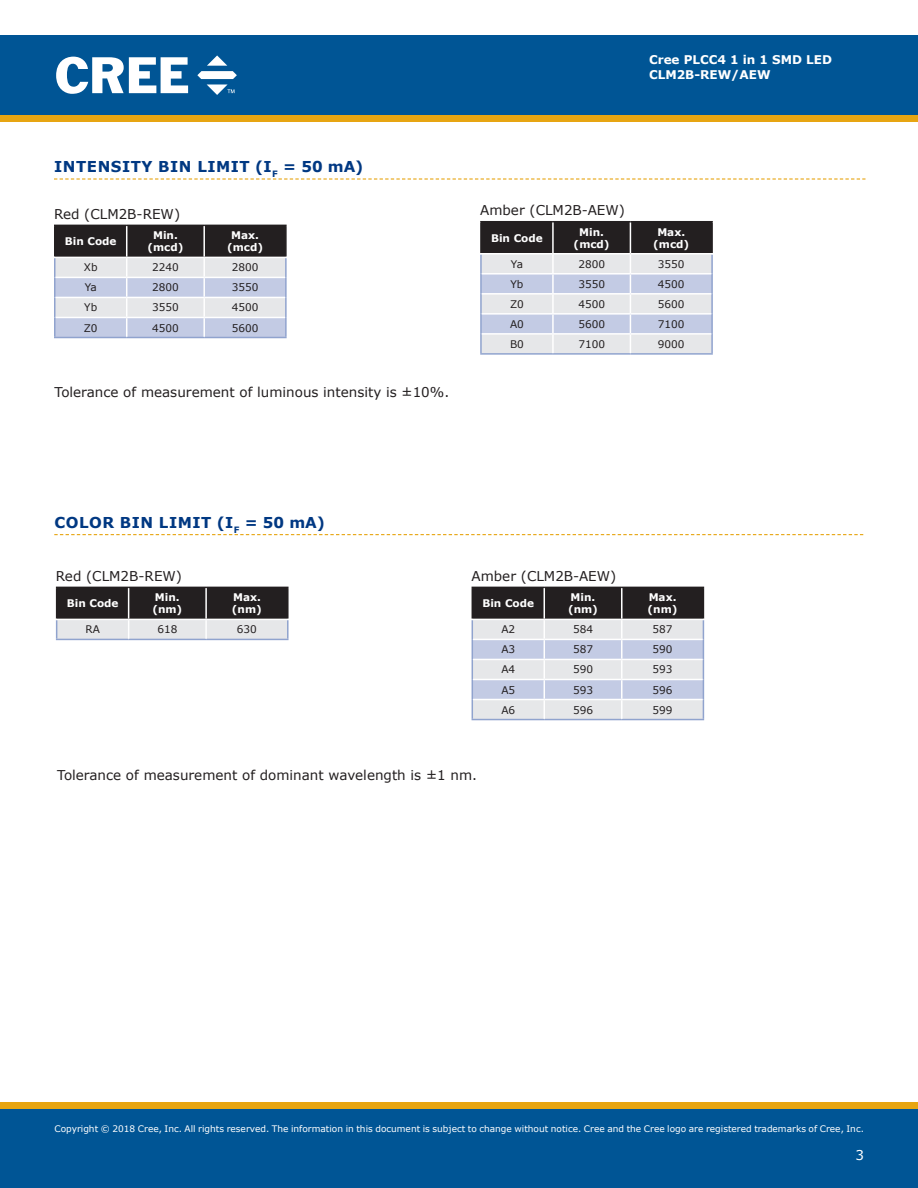
<style>
.page{position:relative;width:918px;height:1188px;background:#fff}
.page>*{position:absolute;margin:0;border:0;box-sizing:border-box;transform-origin:0 0}
.t1{font:700 15px "Verdana";letter-spacing:.035em;color:#003882}
.t2{font:13.5px "Verdana";color:#231f20}
.t3{font:13.5px "Verdana";color:#fff}
.t4{font:700 12px/15px "Verdana";color:#fff}
.t5{font:10.5px "Verdana";color:#231f20}
.t6{font:700 10.5px/12px "Verdana";color:#fff;text-align:center}
.t7{font:9px "Verdana";color:#fff}
.s1{color:#003883}
</style>
<div class="page">
<div style="left:0;top:115px;width:918px;height:7px;background:#e7a512"></div>
<div style="left:0;top:35px;width:918px;height:80px;background:#005595"></div>
<svg style="left:56px;top:57px;width:132px;height:37px"></svg>
<svg style="left:197px;top:55px;width:40px;height:40px"></svg>
<div style="left:0;top:1108px;width:918px;height:80px;background:#005595"></div>
<div style="left:0;top:1102px;width:918px;height:6px;background:#e7a512"></div>
<svg style="left:54px;top:534px;width:809px;height:1px"></svg>
<svg style="left:54px;top:225px;width:233px;height:113px;background:#a4a7b0"></svg>
<hr style="left:480px;top:353px;width:73px;height:2px;background:#90a3ce">
<hr style="left:553px;top:353px;width:77px;height:2px;background:#90a3ce">
<hr style="left:630px;top:353px;width:83px;height:2px;background:#90a3ce">
<svg style="left:480px;top:222px;width:233px;height:132px;background:#aaacb5"></svg>
<hr style="left:482px;top:273px;width:71px;height:2px;background:#fff">
<hr style="left:553px;top:273px;width:77px;height:2px;background:#fff">
<hr style="left:630px;top:273px;width:81px;height:2px;background:#fff">
<hr style="left:482px;top:293px;width:71px;height:2px;background:#fff">
<hr style="left:553px;top:293px;width:77px;height:2px;background:#fff">
<hr style="left:630px;top:293px;width:81px;height:2px;background:#fff">
<hr style="left:482px;top:313px;width:71px;height:2px;background:#fff">
<hr style="left:553px;top:313px;width:77px;height:2px;background:#fff">
<hr style="left:630px;top:313px;width:81px;height:2px;background:#fff">
<hr style="left:482px;top:333px;width:71px;height:2px;background:#fff">
<hr style="left:553px;top:333px;width:77px;height:2px;background:#fff">
<hr style="left:630px;top:333px;width:81px;height:2px;background:#fff">
<hr style="left:480px;top:221px;width:73px;height:1px;background:#231f20">
<hr style="left:480px;top:222px;width:2px;height:31px;background:#231f20">
<hr style="left:553px;top:221px;width:77px;height:1px;background:#231f20">
<hr style="left:630px;top:221px;width:83px;height:1px;background:#231f20">
<hr style="left:711px;top:222px;width:2px;height:31px;background:#231f20">
<hr style="left:552px;top:222px;width:2px;height:31px;background:#fff">
<hr style="left:630px;top:222px;width:1px;height:31px;background:#fff">
<hr style="left:480px;top:253px;width:73px;height:2px;background:#fff">
<hr style="left:553px;top:253px;width:77px;height:2px;background:#fff">
<hr style="left:630px;top:253px;width:83px;height:2px;background:#fff">
<hr style="left:56px;top:639px;width:73px;height:1px;background:#90a3ce">
<hr style="left:129px;top:639px;width:77px;height:1px;background:#90a3ce">
<hr style="left:206px;top:639px;width:83px;height:1px;background:#90a3ce">
<svg style="left:56px;top:588px;width:233px;height:51px;background:#6f6d6f"></svg>
<hr style="left:56px;top:587px;width:73px;height:1px;background:#231f20">
<hr style="left:56px;top:588px;width:1px;height:31px;background:#231f20">
<hr style="left:129px;top:587px;width:77px;height:1px;background:#231f20">
<hr style="left:206px;top:587px;width:83px;height:1px;background:#231f20">
<hr style="left:287px;top:588px;width:2px;height:31px;background:#231f20">
<hr style="left:128px;top:588px;width:1px;height:31px;background:#fff">
<hr style="left:205px;top:588px;width:2px;height:31px;background:#fff">
<hr style="left:56px;top:619px;width:73px;height:1px;background:#fff">
<hr style="left:129px;top:619px;width:77px;height:1px;background:#fff">
<hr style="left:206px;top:619px;width:83px;height:1px;background:#fff">
<svg style="left:472px;top:588px;width:232px;height:132px;background:#adafb8"></svg>
<hr style="left:473px;top:639px;width:71px;height:1px;background:#fff">
<hr style="left:544px;top:639px;width:78px;height:1px;background:#fff">
<hr style="left:622px;top:639px;width:81px;height:1px;background:#fff">
<hr style="left:473px;top:659px;width:71px;height:1px;background:#fff">
<hr style="left:544px;top:659px;width:78px;height:1px;background:#fff">
<hr style="left:622px;top:659px;width:81px;height:1px;background:#fff">
<hr style="left:473px;top:679px;width:71px;height:1px;background:#fff">
<hr style="left:544px;top:679px;width:78px;height:1px;background:#fff">
<hr style="left:622px;top:679px;width:81px;height:1px;background:#fff">
<hr style="left:473px;top:699px;width:71px;height:1px;background:#fff">
<hr style="left:544px;top:699px;width:78px;height:1px;background:#fff">
<hr style="left:622px;top:699px;width:81px;height:1px;background:#fff">
<hr style="left:472px;top:587px;width:72px;height:1px;background:#231f20">
<hr style="left:472px;top:588px;width:1px;height:31px;background:#231f20">
<hr style="left:544px;top:587px;width:78px;height:1px;background:#231f20">
<hr style="left:622px;top:587px;width:82px;height:1px;background:#231f20">
<hr style="left:703px;top:588px;width:1px;height:31px;background:#231f20">
<hr style="left:544px;top:588px;width:1px;height:31px;background:#fff">
<hr style="left:621px;top:588px;width:2px;height:31px;background:#fff">
<hr style="left:472px;top:619px;width:72px;height:1px;background:#fff">
<hr style="left:544px;top:619px;width:78px;height:1px;background:#fff">
<hr style="left:622px;top:619px;width:82px;height:1px;background:#fff">
<svg style="left:54px;top:178px;width:812px;height:2px"></svg>
<h1 class="t1" style="left:54px;top:156px;width:311px">INTENSITY BIN LIMIT (I<sub>F</sub> = 50 <span class="s1">mA</span>)</h1>
<h2 class="t2" style="left:54px;top:204px;width:128px">Red (CLM2B-REW)</h2>
<p class="t6" style="left:65px;top:235px;width:53px">Bin Code</p>
<p class="t6" style="left:147px;top:229px;width:38px">Min. (mcd)</p>
<p class="t6" style="left:227px;top:229px;width:38px">Max. (mcd)</p>
<p class="t5" style="left:84px;top:260px;width:15px">Xb</p>
<p class="t5" style="left:152px;top:260px;width:28px">2240</p>
<p class="t5" style="left:232px;top:260px;width:28px">2800</p>
<p class="t5" style="left:85px;top:280px;width:14px">Ya</p>
<p class="t5" style="left:152px;top:280px;width:28px">2800</p>
<p class="t5" style="left:232px;top:280px;width:28px">3550</p>
<p class="t5" style="left:84px;top:300px;width:14px">Yb</p>
<p class="t5" style="left:152px;top:300px;width:28px">3550</p>
<p class="t5" style="left:232px;top:300px;width:28px">4500</p>
<p class="t5" style="left:84px;top:320px;width:15px">Z0</p>
<p class="t5" style="left:152px;top:320px;width:28px">4500</p>
<p class="t5" style="left:232px;top:320px;width:28px">5600</p>
<h2 class="t2" style="left:55px;top:382px;width:396px">Tolerance of measurement of luminous intensity is ±10%.</h2>
<h3 class="t4" style="left:649px;top:52px;width:184px">Cree PLCC4 1 in 1 SMD LED<br>CLM2B-REW/AEW</h3>
<h2 class="t2" style="left:480px;top:201px;width:146px">Amber (CLM2B-AEW)</h2>
<p class="t6" style="left:491px;top:232px;width:53px">Bin Code</p>
<p class="t6" style="left:574px;top:226px;width:38px">Min. (mcd)</p>
<p class="t6" style="left:653px;top:226px;width:38px">Max. (mcd)</p>
<p class="t5" style="left:511px;top:257px;width:14px">Ya</p>
<p class="t5" style="left:578px;top:257px;width:28px">2800</p>
<p class="t5" style="left:658px;top:257px;width:28px">3550</p>
<p class="t5" style="left:510px;top:277px;width:14px">Yb</p>
<p class="t5" style="left:578px;top:277px;width:28px">3550</p>
<p class="t5" style="left:658px;top:277px;width:28px">4500</p>
<p class="t5" style="left:510px;top:297px;width:15px">Z0</p>
<p class="t5" style="left:578px;top:297px;width:28px">4500</p>
<p class="t5" style="left:658px;top:297px;width:28px">5600</p>
<p class="t5" style="left:510px;top:317px;width:15px">A0</p>
<p class="t5" style="left:578px;top:317px;width:28px">5600</p>
<p class="t5" style="left:658px;top:317px;width:28px">7100</p>
<p class="t5" style="left:510px;top:337px;width:15px">B0</p>
<p class="t5" style="left:578px;top:337px;width:28px">7100</p>
<p class="t5" style="left:658px;top:337px;width:28px">9000</p>
<h1 class="t1" style="left:55px;top:512px;width:272px">COLOR BIN LIMIT (I<sub>F</sub> = 50 <span class="s1">mA</span>)</h1>
<h2 class="t2" style="left:56px;top:566px;width:128px">Red (CLM2B-REW)</h2>
<p class="t6" style="left:67px;top:597px;width:53px">Bin Code</p>
<p class="t6" style="left:152px;top:591px;width:31px;text-align:left">Min. (nm)</p>
<p class="t6" style="left:232px;top:591px;width:31px;text-align:left">Max. (nm)</p>
<p class="t5" style="left:85px;top:622px;width:16px">RA</p>
<p class="t5" style="left:157px;top:622px;width:22px">618</p>
<p class="t5" style="left:237px;top:622px;width:22px">630</p>
<h2 class="t2" style="left:472px;top:566px;width:146px">Amber (CLM2B-AEW)</h2>
<p class="t6" style="left:482px;top:597px;width:53px">Bin Code</p>
<p class="t6" style="left:568px;top:591px;width:31px;text-align:left">Min. (nm)</p>
<p class="t6" style="left:648px;top:591px;width:31px;text-align:left">Max. (nm)</p>
<p class="t5" style="left:501px;top:622px;width:15px">A2</p>
<p class="t5" style="left:573px;top:622px;width:22px">584</p>
<p class="t5" style="left:653px;top:622px;width:22px">587</p>
<p class="t5" style="left:501px;top:642px;width:15px">A3</p>
<p class="t5" style="left:573px;top:642px;width:22px">587</p>
<p class="t5" style="left:653px;top:642px;width:22px">590</p>
<p class="t5" style="left:501px;top:662px;width:15px">A4</p>
<p class="t5" style="left:573px;top:662px;width:22px">590</p>
<p class="t5" style="left:653px;top:662px;width:22px">593</p>
<p class="t5" style="left:501px;top:682px;width:15px">A5</p>
<p class="t5" style="left:573px;top:682px;width:22px">593</p>
<p class="t5" style="left:653px;top:682px;width:22px">596</p>
<p class="t5" style="left:501px;top:703px;width:15px">A6</p>
<p class="t5" style="left:573px;top:703px;width:22px">596</p>
<p class="t5" style="left:653px;top:703px;width:22px">599</p>
<h2 class="t2" style="left:57px;top:766px;width:421px">Tolerance of measurement of dominant wavelength is ±1 nm.</h2>
<p class="t7" style="left:54px;top:1123px;width:811px">Copyright © 2018 Cree, Inc. All rights reserved. The information in this document is subject to change without notice. Cree and the Cree logo are registered trademarks of Cree, Inc.</p>
<p class="t7" style="left:54px;top:1125px;width:58px">of Cree, Inc.</p>
<h2 class="t3" style="left:855px;top:1146px;width:10px">3</h2>
</div>
